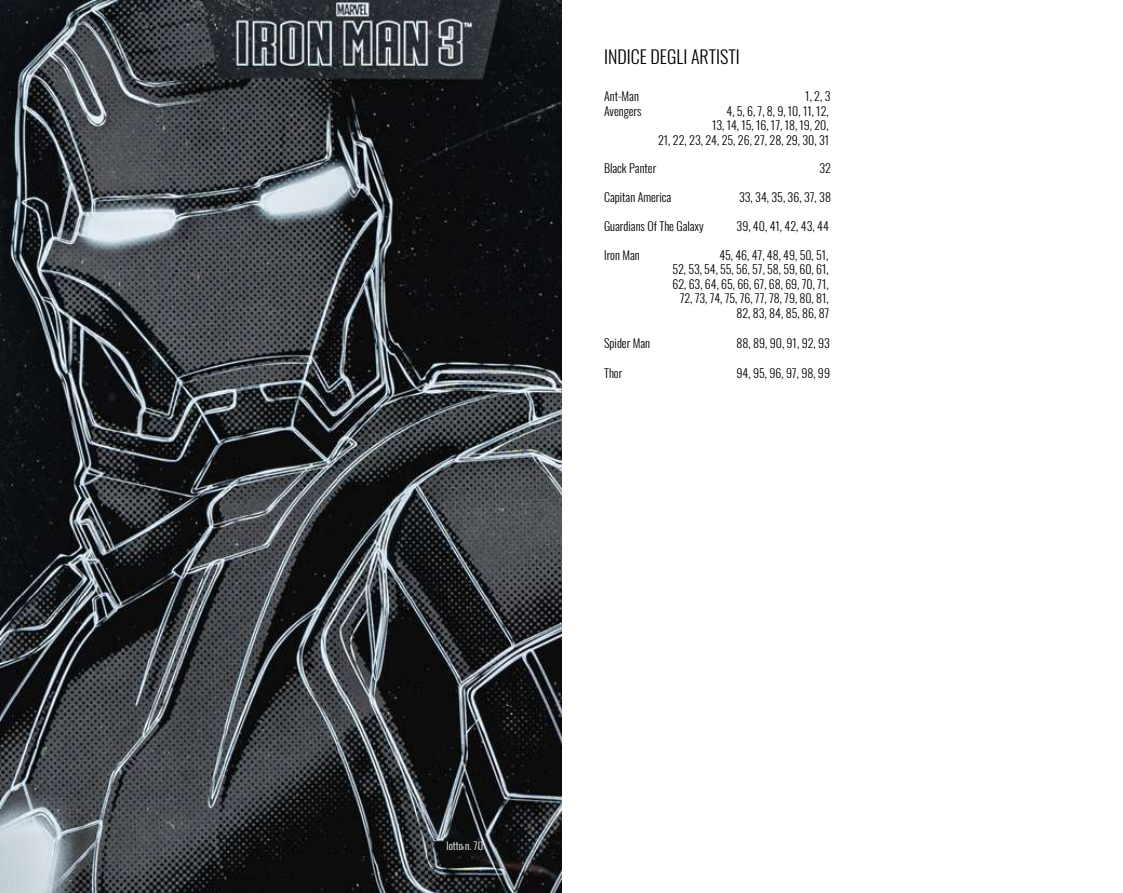
<style>
.page{position:relative;width:1123px;height:893px;background:#fff}
.page>*{position:absolute;margin:0;border:0;box-sizing:border-box;transform-origin:0 0}
.t1{font:300 18px "Oswald";color:#000}
.t2{font:300 12px/14.5px "Oswald";color:#000;text-align:right}
.t3{font:300 10.5px "Oswald";color:#fff}
</style>
<div class="page">
<img style="left:0;top:0;width:561px;height:893px">
<h1 class="t1" style="left:604px;top:41px;width:137px">INDICE DEGLI ARTISTI</h1>
<p class="t2" style="left:604px;top:88px;width:36px">Ant-Man</p>
<p class="t2" style="left:805px;top:88px;width:27px">1, 2, 3</p>
<p class="t2" style="left:604px;top:102px;width:39px">Avengers</p>
<p class="t2" style="left:658px;top:102px;width:173px">4, 5, 6, 7, 8, 9, 10, 11, 12,<br>13, 14, 15, 16, 17, 18, 19, 20,<br>21, 22, 23, 24, 25, 26, 27, 28, 29, 30, 31</p>
<p class="t2" style="left:604px;top:160px;width:54px">Black Panter</p>
<p class="t2" style="left:819px;top:160px;width:13px">32</p>
<p class="t2" style="left:604px;top:189px;width:69px">Capitan America</p>
<p class="t2" style="left:739px;top:189px;width:93px">33, 34, 35, 36, 37, 38</p>
<p class="t2" style="left:604px;top:218px;width:101px">Guardians Of The Galaxy</p>
<p class="t2" style="left:736px;top:218px;width:94px">39, 40, 41, 42, 43, 44</p>
<p class="t2" style="left:604px;top:246px;width:37px">Iron Man</p>
<p class="t2" style="left:672px;top:246px;width:158px">45, 46, 47, 48, 49, 50, 51,<br>52, 53, 54, 55, 56, 57, 58, 59, 60, 61,<br>62, 63, 64, 65, 66, 67, 68, 69, 70, 71,<br>72, 73, 74, 75, 76, 77, 78, 79, 80, 81,<br>82, 83, 84, 85, 86, 87</p>
<p class="t2" style="left:604px;top:335px;width:48px">Spider Man</p>
<p class="t2" style="left:736px;top:335px;width:95px">88, 89, 90, 91, 92, 93</p>
<p class="t2" style="left:604px;top:365px;width:20px">Thor</p>
<p class="t2" style="left:736px;top:365px;width:95px">94, 95, 96, 97, 98, 99</p>
<p class="t3" style="left:446px;top:837px;width:38px">lotto n. 70</p>
</div>
